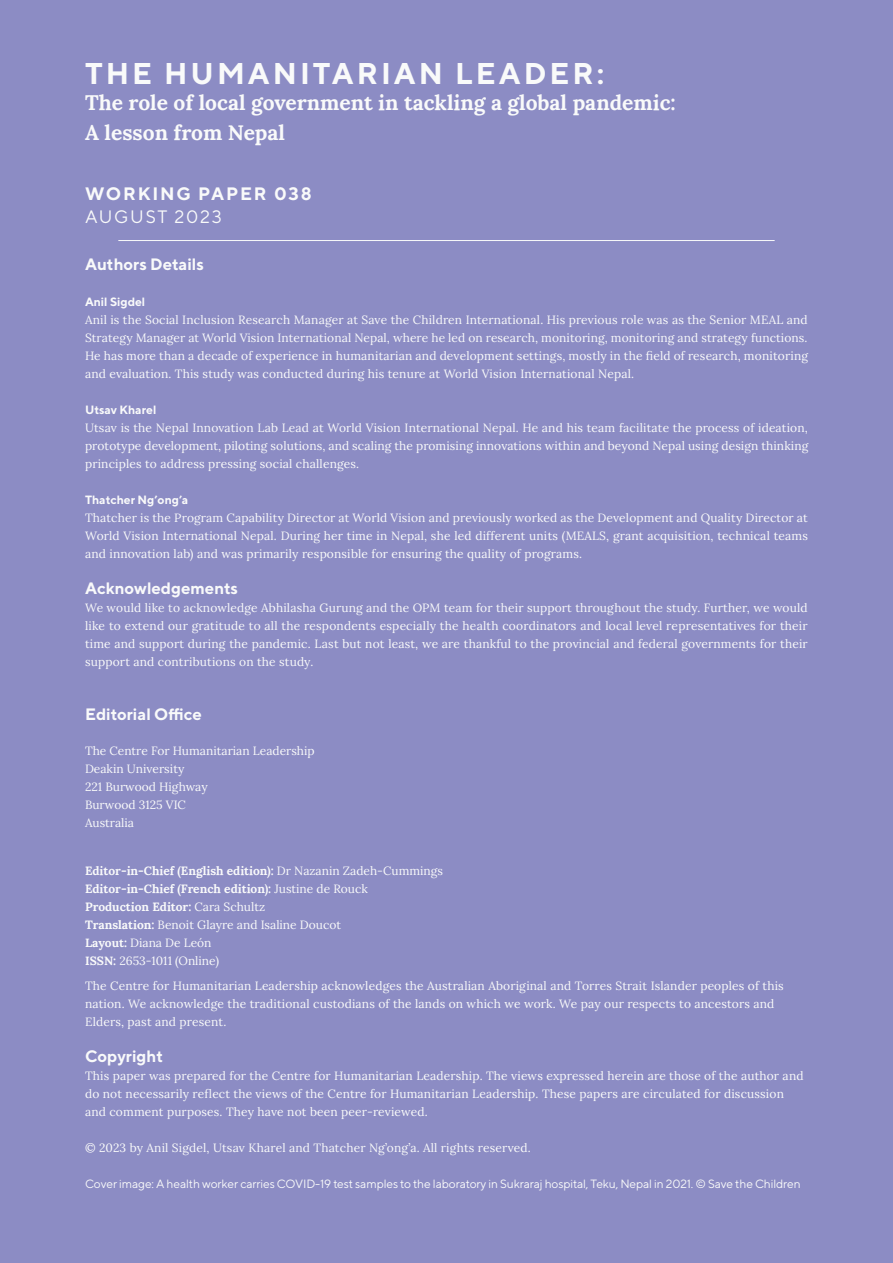
<style>
.page{position:relative;width:893px;height:1263px;background:#8c8cc4}
.page>*{position:absolute;margin:0;border:0;box-sizing:border-box;transform-origin:0 0}
.The_Humanitarian_leader{font:700 30px "TT Norms";letter-spacing:.1em;color:#f9fafa}
.Imprint_H1{font:700 21px/30px "Lora";color:#f9fafa}
.Imprint_Author{font:700 18px/22.5px "TT Norms";letter-spacing:.1em;color:#f9fafa}
.t1{font:700 16.5px "TT Norms";color:#f9fafa}
.Body_Copy{font:12px/18px "Lora";letter-spacing:.015em;color:#f9fafa;text-align:justify}
.Imprint_Address{font:12px/18px "Lora";color:#f9fafa}
.Imprint_Address-2{font:700 12px "Lora";color:#f9fafa}
.References{font:12px "TT Norms";letter-spacing:-.01em;color:#f9fafa}
.t2{font:700 12px "TT Norms";color:#f9fafa}
.s1{font-weight:400}
.s2{font-weight:700}
</style>
<div class="page">
<hr style="left:118px;top:240px;width:657px;height:1px;background:#f9fafa">
<p class="The_Humanitarian_leader" style="left:85px;top:55px;width:521px">THE HUMANITARIAN LEADER:</p>
<p class="Imprint_H1" style="left:85px;top:85px;width:592px">The role of local government in tackling a global pandemic:<br>A lesson from Nepal</p>
<p class="Imprint_Author" style="left:85px;top:182px;width:228px">WORKING PAPER 038<br><span class="s1">AUGUST 2023</span></p>
<h3 class="t1" style="left:85px;top:254px;width:120px">Authors Details</h3>
<h3 class="t2" style="left:85px;top:294px;width:62px">Anil Sigdel</h3>
<p class="Body_Copy" style="left:85px;top:310px;width:724px">Anil is the Social Inclusion Research Manager at Save the Children International. His previous role was as the Senior MEAL and Strategy Manager at World Vision International Nepal, where he led on research, monitoring, monitoring and strategy functions.<br>He has more than a decade of experience in humanitarian and development settings, mostly in the field of research, monitoring and evaluation. This study was conducted during his tenure at World Vision International Nepal.</p>
<h3 class="t2" style="left:85px;top:402px;width:73px">Utsav Kharel</h3>
<p class="Body_Copy" style="left:85px;top:418px;width:725px">Utsav is the Nepal Innovation Lab Lead at World Vision International Nepal. He and his team facilitate the process of ideation, prototype development, piloting solutions, and scaling the promising innovations within and beyond Nepal using design thinking principles to address pressing social challenges.</p>
<h3 class="t2" style="left:85px;top:492px;width:105px">Thatcher Ng’ong’a</h3>
<p class="Body_Copy" style="left:85px;top:508px;width:724px">Thatcher is the Program Capability Director at World Vision and previously worked as the Development and Quality Director at World Vision International Nepal. During her time in Nepal, she led different units (MEALS, grant acquisition, technical teams and innovation lab) and was primarily responsible for ensuring the quality of programs.</p>
<h3 class="t1" style="left:85px;top:578px;width:154px">Acknowledgements</h3>
<p class="Body_Copy" style="left:85px;top:598px;width:724px">We would like to acknowledge Abhilasha Gurung and the OPM team for their support throughout the study. Further, we would like to extend our gratitude to all the respondents especially the health coordinators and local level representatives for their time and support during the pandemic. Last but not least, we are thankful to the provincial and federal governments for their support and contributions on the study.</p>
<h3 class="t1" style="left:85px;top:704px;width:118px">Editorial Office</h3>
<p class="Imprint_Address" style="left:85px;top:741px;width:231px">The Centre For Humanitarian Leadership<br>Deakin University<br>221 Burwood Highway<br>Burwood 3125 VIC<br>Australia</p>
<p class="Imprint_Address-2" style="left:85px;top:860px;width:359px">Editor-in-Chief (English edition): <span class="s1">Dr Nazanin Zadeh-Cummings</span></p>
<p class="Imprint_Address-2" style="left:85px;top:878px;width:284px">Editor-in-Chief (French edition): <span class="s1">Justine de Rouck</span></p>
<p class="Imprint_Address-2" style="left:85px;top:896px;width:182px">Production Editor: <span class="s1">Cara Schultz</span></p>
<p class="Imprint_Address" style="left:85px;top:915px;width:257px"><span class="s2">Translation:</span> Benoit Glayre and Isaline Doucot</p>
<p class="Imprint_Address" style="left:85px;top:933px;width:128px"><span class="s2">Layout:</span> Diana De León</p>
<p class="Imprint_Address" style="left:85px;top:951px;width:135px"><span class="s2">ISSN:</span> 2653-1011 (Online)</p>
<p class="Body_Copy" style="left:85px;top:976px;width:700px;text-align:left">The Centre for Humanitarian Leadership acknowledges the Australian Aboriginal and Torres Strait Islander peoples of this nation. We acknowledge the traditional custodians of the lands on which we work. We pay our respects to ancestors and<br>Elders, past and present.</p>
<h3 class="t1" style="left:85px;top:1046px;width:80px">Copyright</h3>
<p class="Body_Copy" style="left:85px;top:1066px;width:720px;text-align:left">This paper was prepared for the Centre for Humanitarian Leadership. The views expressed herein are those of the author and do not necessarily reflect the views of the Centre for Humanitarian Leadership. These papers are circulated for discussion and comment purposes. They have not been peer-reviewed.</p>
<p class="Body_Copy" style="left:85px;top:1138px;width:447px">© 2023 by Anil Sigdel, Utsav Kharel and Thatcher Ng’ong’a. All rights reserved.</p>
<p class="References" style="left:85px;top:1176px;width:717px">Cover image: A health worker carries COVID-19 test samples to the laboratory in Sukraraj hospital, Teku, Nepal in 2021. © Save the Children</p>
</div>
